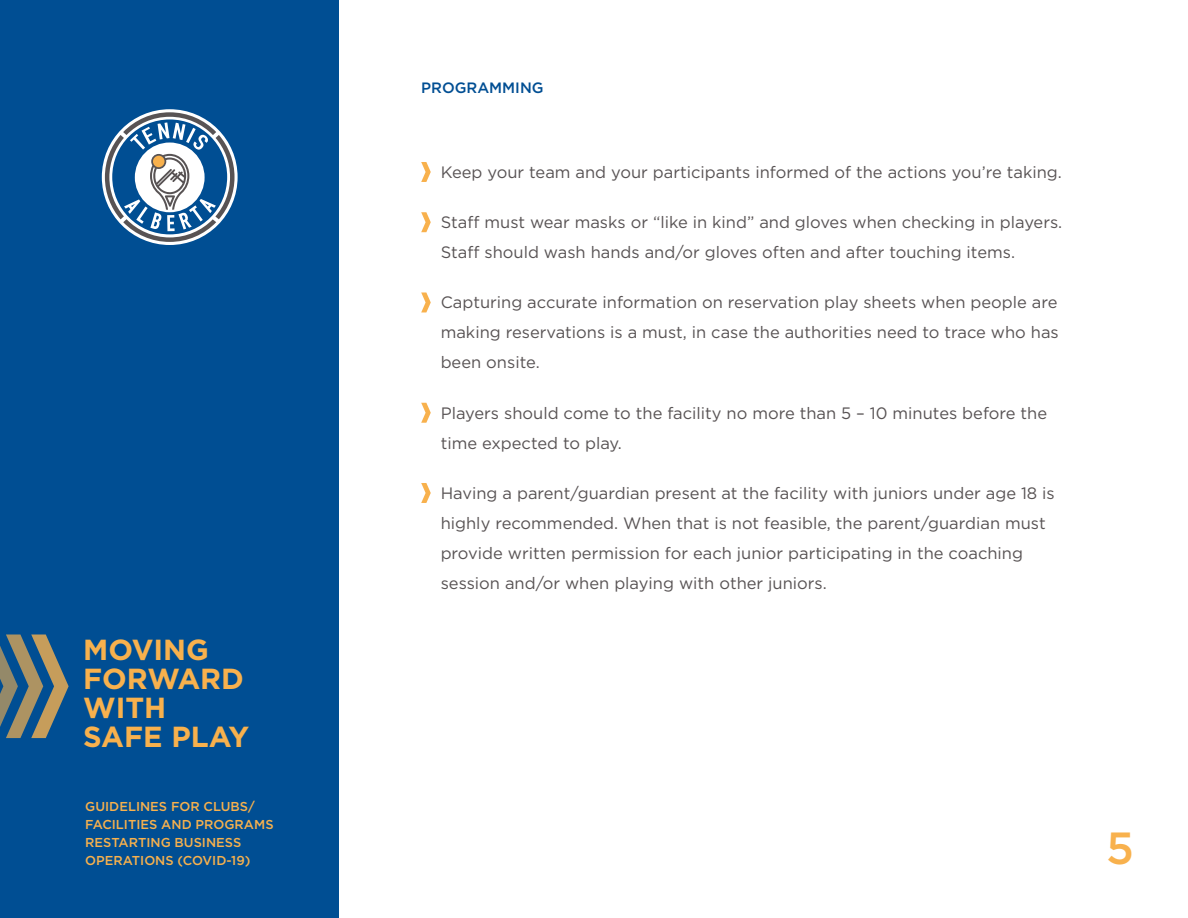
<style>
.page{position:relative;width:1188px;height:918px;background:#fff}
.page>*{position:absolute;margin:0;border:0;box-sizing:border-box;transform-origin:0 0}
.t1{font:500 45px "Gotham";color:#f8b14d}
.t2{font:700 29.1px/29.1px "Gotham";color:#f8b14d}
.t3{font:16.5px/30px "Gotham";color:#585354}
.t4{font:500 15px "Gotham";color:#004e93}
.t5{font:500 12.9px/18px "Gotham";color:#f8b14d}
</style>
<div class="page">
<div style="left:0;top:0;width:339px;height:918px;background:#004e93"></div>
<svg style="left:105px;top:112px;width:130px;height:130px"></svg>
<svg style="left:0;top:635px;width:69px;height:103px"></svg>
<svg style="left:421px;top:162px;width:10px;height:20px"></svg>
<svg style="left:421px;top:212px;width:10px;height:20px"></svg>
<svg style="left:421px;top:292px;width:10px;height:20px"></svg>
<svg style="left:421px;top:403px;width:10px;height:20px"></svg>
<svg style="left:421px;top:483px;width:10px;height:20px"></svg>
<h2 class="t2" style="left:83px;top:635px;width:168px">MOVING<br>FORWARD<br>WITH<br>SAFE PLAY</h2>
<p class="t5" style="left:85px;top:797px;width:190px">GUIDELINES FOR CLUBS/<br>FACILITIES AND PROGRAMS<br>RESTARTING BUSINESS<br>OPERATIONS (COVID-19)</p>
<p class="t4" style="left:421px;top:78px;width:124px">PROGRAMMING</p>
<p class="t3" style="left:441px;top:157px;width:623px">Keep your team and your participants informed of the actions you’re taking.</p>
<p class="t3" style="left:441px;top:207px;width:623px">Staff must wear masks or “like in kind” and gloves when checking in players.<br>Staff should wash hands and/or gloves often and after touching items.</p>
<p class="t3" style="left:441px;top:287px;width:620px;text-align:justify">Capturing accurate information on reservation play sheets when people are making reservations is a must, in case the authorities need to trace who has been onsite.</p>
<p class="t3" style="left:441px;top:397px;width:608px">Players should come to the facility no more than 5 – 10 minutes before the time expected to play.</p>
<p class="t3" style="left:441px;top:478px;width:616px">Having a parent/guardian present at the facility with juniors under age 18 is highly recommended. When that is not feasible, the parent/guardian must provide written permission for each junior participating in the coaching session and/or when playing with other juniors.</p>
<h1 class="t1" style="left:1106px;top:819px;width:29px">5</h1>
</div>
